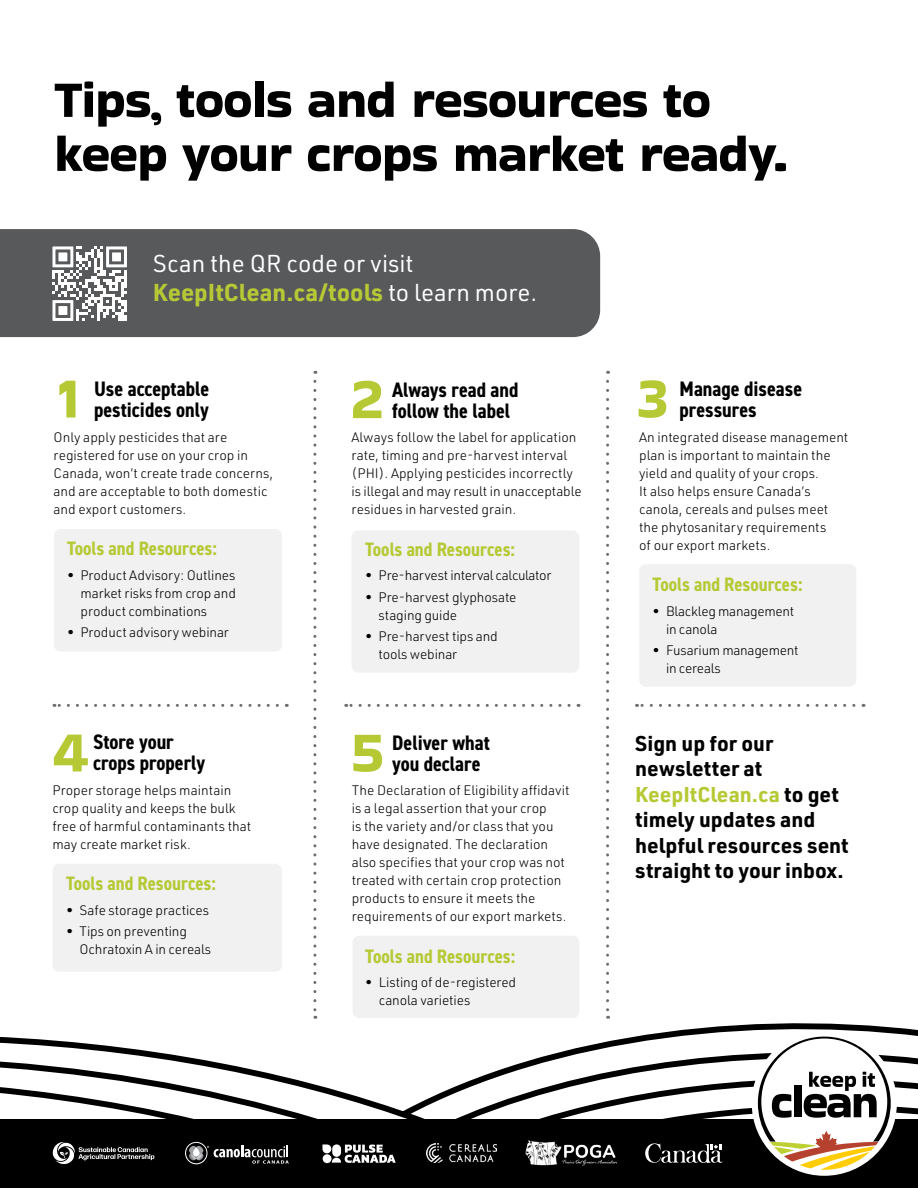
<style>
.page{position:relative;width:918px;height:1188px;background:#fff}
.page>*{position:absolute;margin:0;border:0;box-sizing:border-box;transform-origin:0 0}
.t1{font:60px "Bakbak One";color:#b6c935}
.t2{font:52.35px/54px "Bakbak One";letter-spacing:-.01em;color:#000}
.t3{font:24px/28.5px "URWDIN";color:#fff}
.t4{font:700 condensed 21px/21px "DIN2014";color:#000}
.t5{font:700 21px/25.5px "URWDIN";color:#000}
.t6{font:700 condensed 19.5px "DIN2014";color:#b6c935}
.t7{font:300 13.5px/18px "URWDIN";color:#000}
.t8{font:300 13.5px/18px "URWDIN";letter-spacing:-.02em;color:#000}
.s1{font-weight:700;color:#b6c935}
.s2{color:#b6c935}
</style>
<div class="page">
<div style="left:0;top:1119px;width:918px;height:69px;background:#000"></div>
<div style="left:353px;top:936px;width:227px;height:82px;background:#f1f1f2;border-radius:7px"></div>
<div style="left:0;top:229px;width:600px;height:108px;background:#58595b"></div>
<div style="left:352px;top:530px;width:227px;height:143px;background:#f1f1f2;border-radius:7px"></div>
<div style="left:54px;top:529px;width:228px;height:123px;background:#f1f1f2;border-radius:7px"></div>
<svg style="left:313px;top:381px;width:3px;height:622px"></svg>
<svg style="left:606px;top:381px;width:3px;height:622px"></svg>
<div style="left:639px;top:564px;width:217px;height:123px;background:#f1f1f2;border-radius:7px"></div>
<div style="left:52px;top:864px;width:230px;height:108px;background:#f1f1f2;border-radius:7px"></div>
<svg style="left:54px;top:704px;width:223px;height:3px"></svg>
<svg style="left:346px;top:704px;width:223px;height:3px"></svg>
<svg style="left:637px;top:704px;width:217px;height:3px"></svg>
<svg style="left:52px;top:246px;width:75px;height:75px"></svg>
<div style="left:58px;top:306px;width:9px;height:9px;background:#fff"></div>
<svg style="left:0;top:1008px;width:918px;height:125px"></svg>
<div style="left:752px;top:1031px;width:145px;height:145px;background:#fff;border-radius:50%"></div>
<svg style="left:758px;top:1037px;width:133px;height:133px"></svg>
<img style="left:525px;top:1140px;width:92px;height:26px">
<img style="left:427px;top:1143px;width:69px;height:20px">
<svg style="left:185px;top:1142px;width:104px;height:22px"></svg>
<svg style="left:53px;top:1142px;width:101px;height:22px"></svg>
<svg style="left:645px;top:1143px;width:78px;height:20px"></svg>
<svg style="left:322px;top:1144px;width:74px;height:19px"></svg>
<h2 class="t2" style="left:54px;top:72px;width:735px">Tips, tools and resources to keep your crops market ready.</h2>
<h3 class="t3" style="left:153px;top:249px;width:386px">Scan the QR code or visit<br><span class="s1">KeepItClean.ca/tools</span> to learn more.</h3>
<h1 class="t1" style="left:57px;top:362px;width:24px">1</h1>
<h3 class="t4" style="left:94px;top:378px;width:117px">Use acceptable pesticides only</h3>
<p class="t7" style="left:54px;top:428px;width:221px">Only apply pesticides that are registered for use on your crop in<br>Canada, won’t create trade concerns, and are acceptable to both domestic and export customers.</p>
<h3 class="t6" style="left:67px;top:535px;width:151px">Tools and Resources:</h3>
<p class="t7" style="left:81px;top:566px;width:157px;text-align:justify;text-indent:-14px">• Product Advisory: Outlines market risks from crop and product combinations</p>
<p class="t7" style="left:67px;top:623px;width:163px">• Product advisory webinar</p>
<h1 class="t1" style="left:352px;top:363px;width:33px">2</h1>
<h3 class="t4" style="left:392px;top:379px;width:128px">Always read and follow the label</h3>
<p class="t7" style="left:352px;top:428px;width:232px">Always follow the label for application rate, timing and pre-harvest interval (PHI). Applying pesticides incorrectly is illegal and may result in unacceptable residues in harvested grain.</p>
<h3 class="t6" style="left:365px;top:536px;width:151px">Tools and Resources:</h3>
<p class="t8" style="left:365px;top:566px;width:188px">• Pre-harvest interval calculator</p>
<p class="t7" style="left:379px;top:587px;width:139px;text-indent:-14px">• Pre-harvest glyphosate staging guide</p>
<p class="t7" style="left:379px;top:627px;width:121px;text-indent:-14px">• Pre-harvest tips and tools webinar</p>
<h1 class="t1" style="left:636px;top:362px;width:33px">3</h1>
<h3 class="t4" style="left:680px;top:378px;width:124px">Manage disease pressures</h3>
<p class="t7" style="left:639px;top:428px;width:211px">An integrated disease management plan is important to maintain the yield and quality of your crops.<br>It also helps ensure Canada’s canola, cereals and pulses meet the phytosanitary requirements<br>of our export markets.</p>
<h3 class="t6" style="left:653px;top:572px;width:151px">Tools and Resources:</h3>
<p class="t8" style="left:666px;top:602px;width:130px;text-indent:-14px">• Blackleg management in canola</p>
<p class="t8" style="left:666px;top:641px;width:134px;text-indent:-14px">• Fusarium management in cereals</p>
<h1 class="t1" style="left:53px;top:716px;width:37px">4</h1>
<h3 class="t4" style="left:93px;top:731px;width:114px">Store your crops properly</h3>
<p class="t7" style="left:52px;top:781px;width:200px">Proper storage helps maintain crop quality and keeps the bulk free of harmful contaminants that may create market risk.</p>
<h3 class="t6" style="left:66px;top:871px;width:151px">Tools and Resources:</h3>
<p class="t7" style="left:66px;top:901px;width:145px">• Safe storage practices</p>
<p class="t7" style="left:80px;top:922px;width:133px;text-indent:-14px">• Tips on preventing<br>Ochratoxin A in cereals</p>
<h1 class="t1" style="left:352px;top:716px;width:34px">5</h1>
<h3 class="t5" style="left:635px;top:729px;width:215px">Sign up for our newsletter at<br><span class="s2">KeepItClean.ca</span> to get timely updates and helpful resources sent straight to your inbox.</h3>
<h3 class="t4" style="left:392px;top:732px;width:99px">Deliver what you declare</h3>
<p class="t7" style="left:352px;top:781px;width:219px">The Declaration of Eligibility affidavit is a legal assertion that your crop<br>is the variety and/or class that you have designated. The declaration also specifies that your crop was not treated with certain crop protection products to ensure it meets the requirements of our export markets.</p>
<h3 class="t6" style="left:365px;top:943px;width:151px">Tools and Resources:</h3>
<p class="t7" style="left:379px;top:973px;width:139px;text-indent:-14px">• Listing of de-registered canola varieties</p>
</div>
